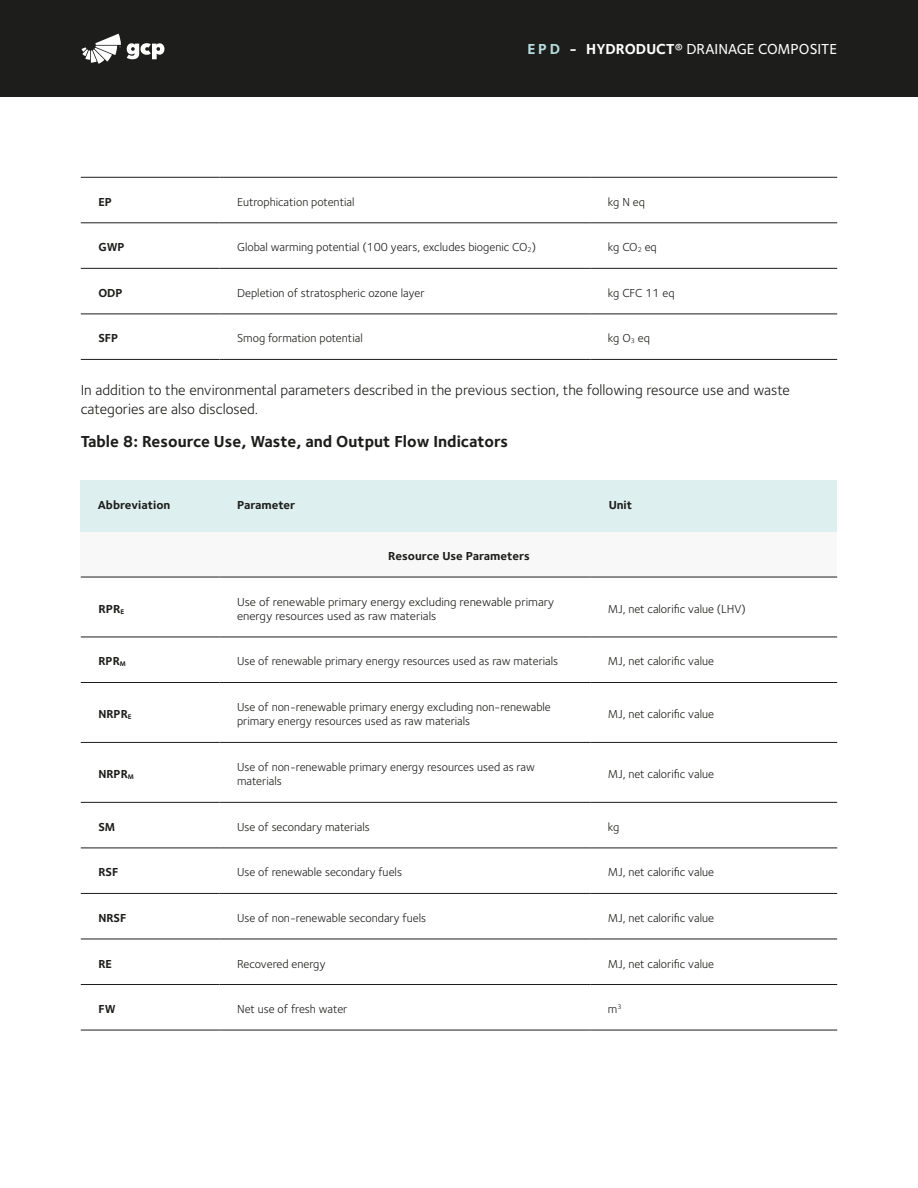
<style>
.page{position:relative;width:918px;height:1188px;background:#fff}
.page>*{position:absolute;margin:0;border:0;box-sizing:border-box;transform-origin:0 0}
.t1{font:700 16.5px "Foundry Sterling";color:#1d1d1b}
.t2{font:15px/19.5px "Foundry Sterling";color:#1d1d1b}
.t3{font:500 15px "Foundry Sterling";color:#fff}
.t4{font:12px/14.4px "Foundry Sterling";color:#1d1d1b}
.t5{font:12px/14.4px "Foundry Sterling";color:#1d1d1b;scale:1.04 1}
.t6{font:700 12px "Foundry Sterling";color:#1d1d1b;scale:1.04 1}
.t7{font:700 12px "Foundry Sterling";color:#1d1d1b}
.s1{font-weight:700;color:#b6dede}
.s2{font-weight:700}
</style>
<div class="page">
<svg style="left:81px;top:222px;width:756px;height:137px"></svg>
<hr style="left:81px;top:177px;width:138px;height:1px;background:#1d1d1b">
<hr style="left:219px;top:177px;width:371px;height:1px;background:#1d1d1b">
<hr style="left:590px;top:177px;width:247px;height:1px;background:#1d1d1b">
<hr style="left:81px;top:223px;width:138px;height:1px;background:#1d1d1b">
<hr style="left:219px;top:223px;width:371px;height:1px;background:#1d1d1b">
<hr style="left:590px;top:223px;width:247px;height:1px;background:#1d1d1b">
<hr style="left:81px;top:268px;width:138px;height:1px;background:#1d1d1b">
<hr style="left:219px;top:268px;width:371px;height:1px;background:#1d1d1b">
<hr style="left:590px;top:268px;width:247px;height:1px;background:#1d1d1b">
<hr style="left:81px;top:314px;width:138px;height:1px;background:#1d1d1b">
<hr style="left:219px;top:314px;width:371px;height:1px;background:#1d1d1b">
<hr style="left:590px;top:314px;width:247px;height:1px;background:#1d1d1b">
<hr style="left:81px;top:359px;width:138px;height:1px;background:#1d1d1b">
<hr style="left:219px;top:359px;width:371px;height:1px;background:#1d1d1b">
<hr style="left:590px;top:359px;width:247px;height:1px;background:#1d1d1b">
<div style="left:81px;top:531px;width:756px;height:46px;background:#f8f8f8"></div>
<svg style="left:81px;top:636px;width:756px;height:394px"></svg>
<hr style="left:81px;top:577px;width:138px;height:1px;background:#1d1d1b">
<hr style="left:219px;top:577px;width:371px;height:1px;background:#1d1d1b">
<hr style="left:590px;top:577px;width:247px;height:1px;background:#1d1d1b">
<hr style="left:81px;top:637px;width:138px;height:1px;background:#1d1d1b">
<hr style="left:219px;top:637px;width:371px;height:1px;background:#1d1d1b">
<hr style="left:590px;top:637px;width:247px;height:1px;background:#1d1d1b">
<hr style="left:81px;top:682px;width:138px;height:1px;background:#1d1d1b">
<hr style="left:219px;top:682px;width:371px;height:1px;background:#1d1d1b">
<hr style="left:590px;top:682px;width:247px;height:1px;background:#1d1d1b">
<hr style="left:81px;top:742px;width:138px;height:1px;background:#1d1d1b">
<hr style="left:219px;top:742px;width:371px;height:1px;background:#1d1d1b">
<hr style="left:590px;top:742px;width:247px;height:1px;background:#1d1d1b">
<hr style="left:81px;top:802px;width:138px;height:1px;background:#1d1d1b">
<hr style="left:219px;top:802px;width:371px;height:1px;background:#1d1d1b">
<hr style="left:590px;top:802px;width:247px;height:1px;background:#1d1d1b">
<hr style="left:81px;top:848px;width:138px;height:1px;background:#1d1d1b">
<hr style="left:219px;top:848px;width:371px;height:1px;background:#1d1d1b">
<hr style="left:590px;top:848px;width:247px;height:1px;background:#1d1d1b">
<hr style="left:81px;top:893px;width:138px;height:1px;background:#1d1d1b">
<hr style="left:219px;top:893px;width:371px;height:1px;background:#1d1d1b">
<hr style="left:590px;top:893px;width:247px;height:1px;background:#1d1d1b">
<hr style="left:81px;top:939px;width:138px;height:1px;background:#1d1d1b">
<hr style="left:219px;top:939px;width:371px;height:1px;background:#1d1d1b">
<hr style="left:590px;top:939px;width:247px;height:1px;background:#1d1d1b">
<hr style="left:81px;top:984px;width:138px;height:1px;background:#1d1d1b">
<hr style="left:219px;top:984px;width:371px;height:1px;background:#1d1d1b">
<hr style="left:590px;top:984px;width:247px;height:1px;background:#1d1d1b">
<hr style="left:81px;top:1030px;width:138px;height:1px;background:#1d1d1b">
<hr style="left:219px;top:1030px;width:371px;height:1px;background:#1d1d1b">
<hr style="left:590px;top:1030px;width:247px;height:1px;background:#1d1d1b">
<div style="left:81px;top:480px;width:756px;height:51px;background:#ddefef"></div>
<div style="left:0;top:0;width:918px;height:96px;background:#1d1d1b"></div>
<svg style="left:127px;top:43px;width:37px;height:16px"></svg>
<svg style="left:82px;top:34px;width:39px;height:30px"></svg>
<p class="t3" style="left:527px;top:40px;width:311px"><span class="s1">E P D</span> <span class="s2">- HYDRODUCT®</span> DRAINAGE COMPOSITE</p>
<p class="t7" style="left:98px;top:195px;width:15px">EP</p>
<p class="t4" style="left:237px;top:195px;width:119px">Eutrophication potential</p>
<p class="t4" style="left:608px;top:195px;width:39px">kg N eq</p>
<p class="t7" style="left:98px;top:240px;width:28px">GWP</p>
<p class="t4" style="left:237px;top:240px;width:300px">Global warming potential (100 years, excludes biogenic CO<sub>2</sub>)</p>
<p class="t4" style="left:608px;top:240px;width:50px">kg CO<sub>2</sub> eq</p>
<p class="t7" style="left:98px;top:286px;width:26px">ODP</p>
<p class="t4" style="left:237px;top:286px;width:189px">Depletion of stratospheric ozone layer</p>
<p class="t4" style="left:608px;top:286px;width:68px">kg CFC 11 eq</p>
<p class="t7" style="left:98px;top:331px;width:21px">SFP</p>
<p class="t4" style="left:237px;top:331px;width:127px">Smog formation potential</p>
<p class="t4" style="left:608px;top:331px;width:44px">kg O<sub>3</sub> eq</p>
<p class="t2" style="left:81px;top:380px;width:711px">In addition to the environmental parameters described in the previous section, the following resource use and waste categories are also disclosed.</p>
<h1 class="t1" style="left:81px;top:431px;width:429px">Table 8: Resource Use, Waste, and Output Flow Indicators</h1>
<p class="t6" style="left:98px;top:498px;width:71px">Abbreviation</p>
<p class="t6" style="left:237px;top:498px;width:58px">Parameter</p>
<p class="t6" style="left:609px;top:498px;width:24px">Unit</p>
<p class="t6" style="left:388px;top:549px;width:138px">Resource Use Parameters</p>
<p class="t6" style="left:98px;top:602px;width:27px">RPR<sub>E</sub></p>
<p class="t5" style="left:237px;top:594px;width:307px">Use of renewable primary energy excluding renewable primary energy resources used as raw materials</p>
<p class="t4" style="left:608px;top:602px;width:140px">MJ, net calorific value (LHV)</p>
<p class="t7" style="left:98px;top:654px;width:29px">RPR<sub>M</sub></p>
<p class="t4" style="left:237px;top:654px;width:323px">Use of renewable primary energy resources used as raw materials</p>
<p class="t4" style="left:608px;top:654px;width:108px">MJ, net calorific value</p>
<p class="t7" style="left:98px;top:707px;width:35px">NRPR<sub>E</sub></p>
<p class="t4" style="left:237px;top:700px;width:315px">Use of non-renewable primary energy excluding non-renewable primary energy resources used as raw materials</p>
<p class="t4" style="left:608px;top:707px;width:108px">MJ, net calorific value</p>
<p class="t7" style="left:98px;top:767px;width:37px">NRPR<sub>M</sub></p>
<p class="t4" style="left:237px;top:760px;width:299px">Use of non-renewable primary energy resources used as raw materials</p>
<p class="t4" style="left:608px;top:767px;width:108px">MJ, net calorific value</p>
<p class="t7" style="left:98px;top:820px;width:18px">SM</p>
<p class="t4" style="left:237px;top:820px;width:134px">Use of secondary materials</p>
<p class="t4" style="left:608px;top:820px;width:13px">kg</p>
<p class="t7" style="left:98px;top:865px;width:21px">RSF</p>
<p class="t4" style="left:237px;top:865px;width:166px">Use of renewable secondary fuels</p>
<p class="t4" style="left:608px;top:865px;width:108px">MJ, net calorific value</p>
<p class="t7" style="left:98px;top:911px;width:29px">NRSF</p>
<p class="t4" style="left:237px;top:911px;width:191px">Use of non-renewable secondary fuels</p>
<p class="t4" style="left:608px;top:911px;width:108px">MJ, net calorific value</p>
<p class="t7" style="left:98px;top:956px;width:15px">RE</p>
<p class="t4" style="left:237px;top:956px;width:90px">Recovered energy</p>
<p class="t4" style="left:608px;top:956px;width:108px">MJ, net calorific value</p>
<p class="t7" style="left:98px;top:1002px;width:19px">FW</p>
<p class="t4" style="left:237px;top:1002px;width:112px">Net use of fresh water</p>
<p class="t4" style="left:608px;top:1002px;width:15px">m<sup>3</sup></p>
</div>
